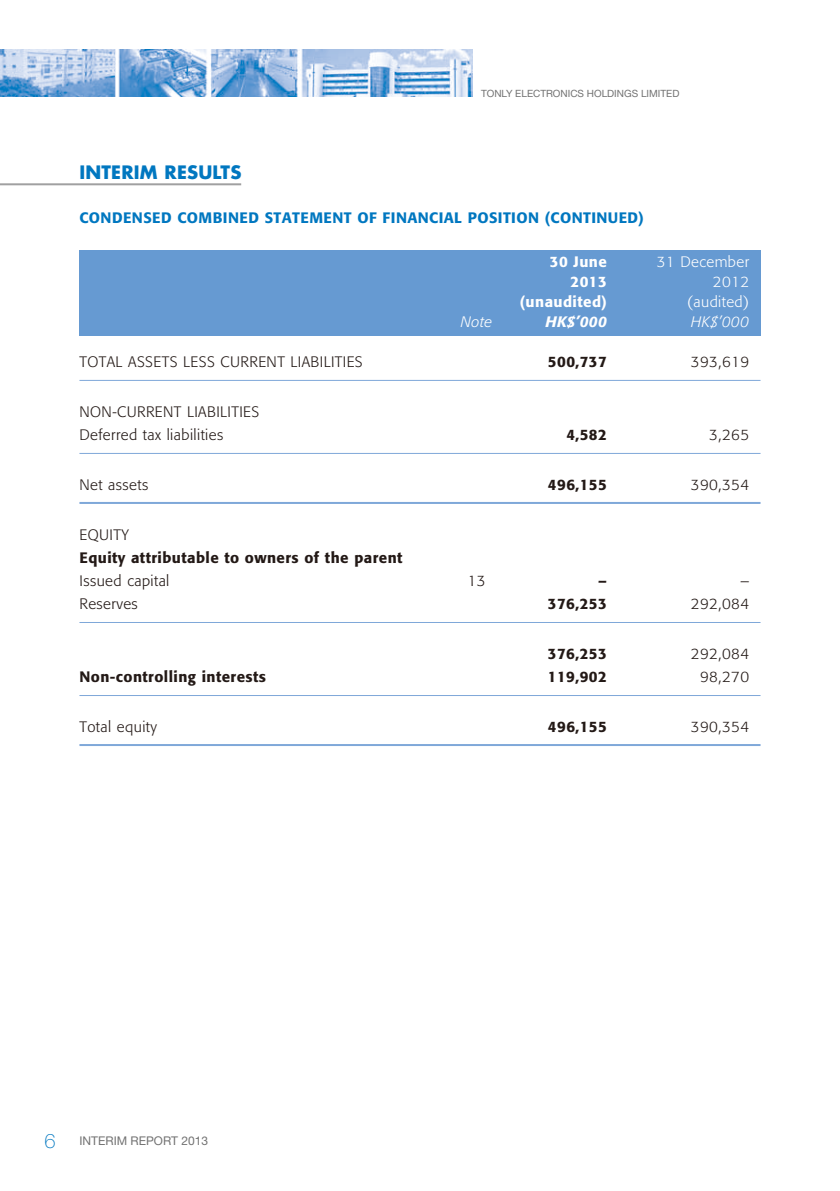
<style>
.page{position:relative;width:840px;height:1191px;background:#fff}
.page>*{position:absolute;margin:0;border:0;box-sizing:border-box;transform-origin:0 0}
.t1{font:700 18px "Futura Std";letter-spacing:.01em;color:#0077c0}
.t2{font:300 15px/23px "Formata";letter-spacing:.03em;color:#231916}
.t3{font:500 15px "Formata";letter-spacing:.03em;color:#231916}
.t4{font:500 15px "Formata";letter-spacing:.03em;color:#0077c0}
.t5{font:300 15px "Formata";letter-spacing:.03em;color:#fff}
.t6{font:500 15px "Formata";letter-spacing:.03em;color:#fff}
.t7{font:italic 300 15px "Formata";letter-spacing:.03em;color:#fff}
.t8{font:italic 500 15px "Formata";color:#fff}
.t9{font:12px "Helvetica Neue LT Std";color:#727272}
.t10{font:10px "Helvetica Neue LT Std";color:#727272}
.s1{font-weight:100;font-size:20px;color:#0077c0}
</style>
<div class="page">
<hr style="left:0;top:183px;width:241px;height:2px;background:#a0a0a1">
<img style="left:0;top:49px;width:472px;height:48px">
<div style="left:79px;top:250px;width:681px;height:86px;background:#669ad2"></div>
<hr style="left:79px;top:380px;width:681px;height:1px;background:#7fa8d9">
<hr style="left:79px;top:453px;width:681px;height:1px;background:#7fa8d9">
<hr style="left:79px;top:502px;width:681px;height:2px;background:#7fa8d9">
<hr style="left:79px;top:622px;width:681px;height:1px;background:#7fa8d9">
<hr style="left:79px;top:695px;width:681px;height:1px;background:#7fa8d9">
<hr style="left:79px;top:744px;width:681px;height:2px;background:#7fa8d9">
<p class="t1" style="left:79px;top:160px;width:163px">INTERIM RESULTS</p>
<p class="t10" style="left:480px;top:87px;width:200px">TONLY ELECTRONICS HOLDINGS LIMITED</p>
<p class="t4" style="left:79px;top:208px;width:565px">CONDENSED COMBINED STATEMENT OF FINANCIAL POSITION (CONTINUED)</p>
<p class="t6" style="left:549px;top:252px;width:58px">30 June</p>
<p class="t5" style="left:656px;top:253px;width:94px">31 December</p>
<p class="t6" style="left:570px;top:272px;width:38px">2013</p>
<p class="t5" style="left:712px;top:273px;width:38px">2012</p>
<p class="t6" style="left:519px;top:292px;width:88px">(unaudited)</p>
<p class="t5" style="left:686px;top:293px;width:63px">(audited)</p>
<p class="t7" style="left:460px;top:312px;width:33px">Note</p>
<p class="t8" style="left:545px;top:312px;width:63px">HK$’000</p>
<p class="t7" style="left:690px;top:312px;width:59px">HK$’000</p>
<p class="t2" style="left:79px;top:350px;width:285px">TOTAL ASSETS LESS CURRENT LIABILITIES</p>
<p class="t3" style="left:547px;top:352px;width:60px">500,737</p>
<p class="t2" style="left:690px;top:350px;width:60px">393,619</p>
<p class="t2" style="left:79px;top:400px;width:181px">NON-CURRENT LIABILITIES<br>Deferred tax liabilities</p>
<p class="t3" style="left:566px;top:425px;width:42px">4,582</p>
<p class="t2" style="left:708px;top:423px;width:41px">3,265</p>
<p class="t2" style="left:79px;top:473px;width:70px">Net assets</p>
<p class="t3" style="left:547px;top:475px;width:60px">496,155</p>
<p class="t2" style="left:690px;top:473px;width:60px">390,354</p>
<p class="t2" style="left:79px;top:523px;width:51px">EQUITY</p>
<p class="t3" style="left:79px;top:548px;width:324px">Equity attributable to owners of the parent</p>
<p class="t2" style="left:79px;top:569px;width:91px">Issued capital</p>
<p class="t2" style="left:467px;top:569px;width:19px">13</p>
<p class="t3" style="left:597px;top:571px;width:10px">–</p>
<p class="t2" style="left:740px;top:569px;width:10px">–</p>
<p class="t2" style="left:79px;top:592px;width:60px">Reserves</p>
<p class="t3" style="left:547px;top:594px;width:60px">376,253</p>
<p class="t2" style="left:690px;top:592px;width:60px">292,084</p>
<p class="t3" style="left:547px;top:644px;width:60px">376,253</p>
<p class="t2" style="left:690px;top:642px;width:60px">292,084</p>
<p class="t3" style="left:79px;top:667px;width:188px">Non-controlling interests</p>
<p class="t3" style="left:547px;top:667px;width:60px">119,902</p>
<p class="t2" style="left:699px;top:665px;width:51px">98,270</p>
<p class="t2" style="left:79px;top:715px;width:79px">Total equity</p>
<p class="t3" style="left:547px;top:717px;width:60px">496,155</p>
<p class="t2" style="left:690px;top:715px;width:60px">390,354</p>
<p class="t9" style="left:44px;top:1134px;width:165px"><span class="s1">6</span> INTERIM REPORT 2013</p>
</div>
